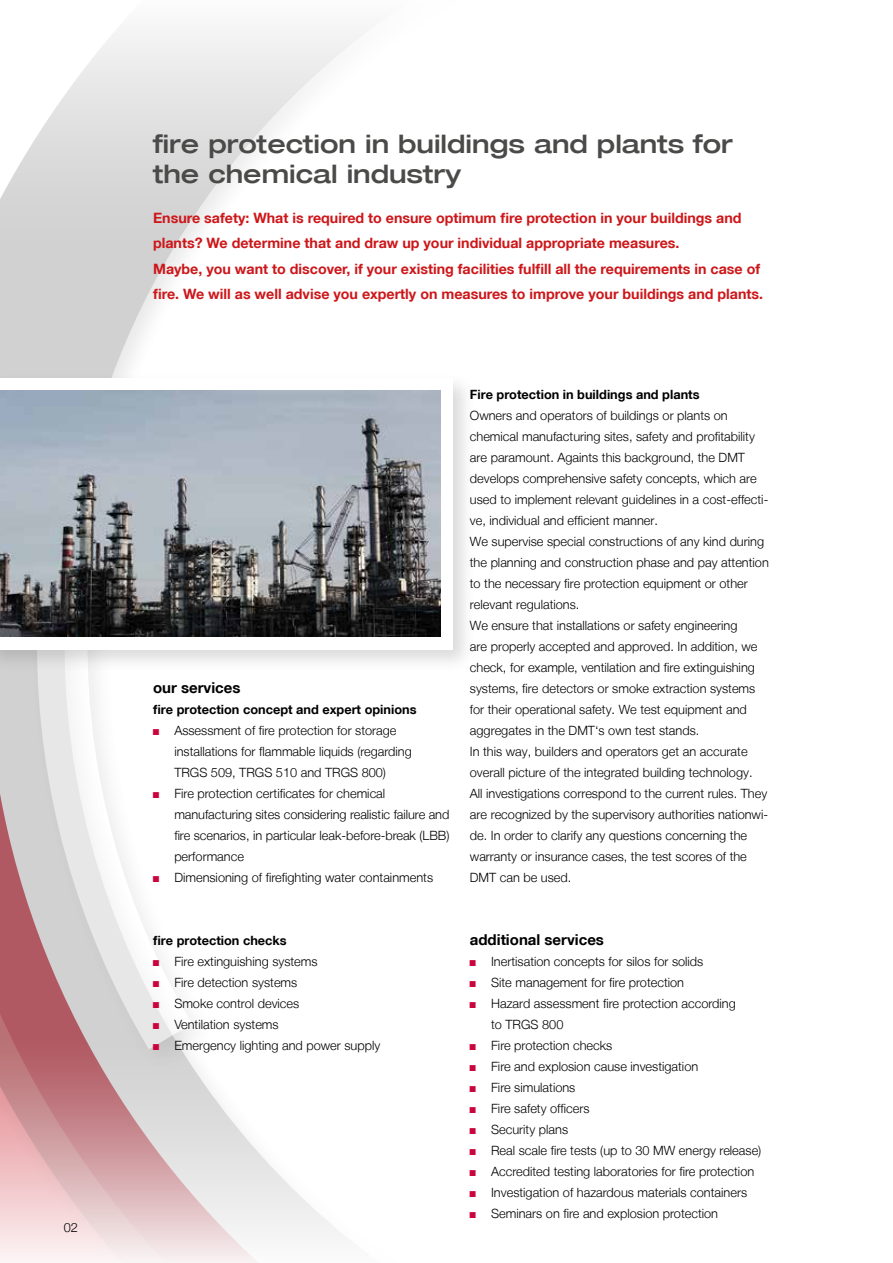
<style>
.page{position:relative;width:893px;height:1263px;background:#fff}
.page>*{position:absolute;margin:0;border:0;box-sizing:border-box;transform-origin:0 0}
.t1{font:500 expanded 25.5px/30px "Helvetica Neue LT";color:#4a4a49}
.t2{font:700 15px "Helvetica Neue LT";color:#000}
.t3{font:700 14.25px/25.5px "Helvetica Neue LT";color:#cd171a}
.t4{font:300 12.75px/21px "Helvetica Neue LT";color:#000}
.t5{font:700 12.75px "Helvetica Neue LT";color:#000}
.s1{font-family:"Arial Narrow";font-weight:400;color:#ca043d}
</style>
<div class="page">
<svg style="left:0;top:264px;width:178px;height:109px;fill:#d1d1d1"></svg>
<svg style="left:0;top:673px;width:193px;height:362px"></svg>
<svg style="left:0;top:1035px;width:344px;height:228px"></svg>
<svg style="left:0;top:31px;width:367px;height:233px"></svg>
<div style="left:0;top:373px;width:476px;height:300px;background:#4a4a49;opacity:.2"></div>
<div style="left:0;top:378px;width:453px;height:271px;background:#fff"></div>
<img style="left:0;top:391px;width:440px;height:245px">
<p class="t4" style="left:64px;top:1216px;width:16px">02</p>
<h1 class="t1" style="left:153px;top:128px;width:581px">fire protection in buildings and plants for the chemical industry</h1>
<p class="t3" style="left:153px;top:205px;width:611px">Ensure safety: What is required to ensure optimum fire protection in your buildings and plants? We determine that and draw up your individual appropriate measures.<br>Maybe, you want to discover, if your existing facilities fulfill all the requirements in case of fire. We will as well advise you expertly on measures to improve your buildings and plants.</p>
<p class="t2" style="left:153px;top:678px;width:89px">our services</p>
<p class="t5" style="left:153px;top:702px;width:265px">fire protection concept and expert opinions</p>
<p class="t4" style="left:174px;top:720px;width:239px;text-indent:-21px"><span class="s1">■</span> Assessment of fire protection for storage installations for flammable liquids (regarding<br>TRGS 509, TRGS 510 and TRGS 800)</p>
<p class="t4" style="left:174px;top:783px;width:277px;text-indent:-21px"><span class="s1">■</span> Fire protection certificates for chemical manufacturing sites considering realistic failure and fire scenarios, in particular leak-before-break (LBB) performance</p>
<p class="t4" style="left:153px;top:867px;width:282px"><span class="s1">■</span> Dimensioning of firefighting water containments</p>
<p class="t5" style="left:153px;top:933px;width:135px">fire protection checks</p>
<p class="t4" style="left:153px;top:951px;width:166px"><span class="s1">■</span> Fire extinguishing systems</p>
<p class="t4" style="left:153px;top:972px;width:146px"><span class="s1">■</span> Fire detection systems</p>
<p class="t4" style="left:153px;top:993px;width:148px"><span class="s1">■</span> Smoke control devices</p>
<p class="t4" style="left:153px;top:1014px;width:127px"><span class="s1">■</span> Ventilation systems</p>
<p class="t4" style="left:153px;top:1035px;width:229px"><span class="s1">■</span> Emergency lighting and power supply</p>
<p class="t5" style="left:470px;top:387px;width:231px">Fire protection in buildings and plants</p>
<p class="t4" style="left:470px;top:405px;width:300px">Owners and operators of buildings or plants on chemical manufacturing sites, safety and profitability are paramount. Againts this background, the DMT develops comprehensive safety concepts, which are used to implement relevant guidelines in a cost-effecti&shy;ve, individual and efficient manner.<br>We supervise special constructions of any kind during the planning and construction phase and pay attention to the necessary fire protection equipment or other relevant regulations.<br>We ensure that installations or safety engineering<br>are properly accepted and approved. In addition, we check, for example, ventilation and fire extinguishing systems, fire detectors or smoke extraction systems for their operational safety. We test equipment and aggregates in the DMT‘s own test stands.<br>In this way, builders and operators get an accurate overall picture of the integrated building technology.<br>All investigations correspond to the current rules. They are recognized by the supervisory authorities nationwi&shy;de. In order to clarify any questions concerning the warranty or insurance cases, the test scores of the DMT can be used.</p>
<p class="t2" style="left:470px;top:930px;width:136px">additional services</p>
<p class="t4" style="left:470px;top:951px;width:235px"><span class="s1">■</span> Inertisation concepts for silos for solids</p>
<p class="t4" style="left:470px;top:972px;width:216px"><span class="s1">■</span> Site management for fire protection</p>
<p class="t4" style="left:491px;top:993px;width:246px;text-indent:-21px"><span class="s1">■</span> Hazard assessment fire protection according to TRGS 800</p>
<p class="t4" style="left:470px;top:1035px;width:144px"><span class="s1">■</span> Fire protection checks</p>
<p class="t4" style="left:470px;top:1056px;width:230px"><span class="s1">■</span> Fire and explosion cause investigation</p>
<p class="t4" style="left:470px;top:1077px;width:107px"><span class="s1">■</span> Fire simulations</p>
<p class="t4" style="left:470px;top:1098px;width:121px"><span class="s1">■</span> Fire safety officers</p>
<p class="t4" style="left:470px;top:1119px;width:100px"><span class="s1">■</span> Security plans</p>
<p class="t4" style="left:470px;top:1140px;width:293px"><span class="s1">■</span> Real scale fire tests (up to 30 MW energy release)</p>
<p class="t4" style="left:470px;top:1161px;width:286px"><span class="s1">■</span> Accredited testing laboratories for fire protection</p>
<p class="t4" style="left:470px;top:1182px;width:279px"><span class="s1">■</span> Investigation of hazardous materials containers</p>
<p class="t4" style="left:470px;top:1203px;width:250px"><span class="s1">■</span> Seminars on fire and explosion protection</p>
</div>
